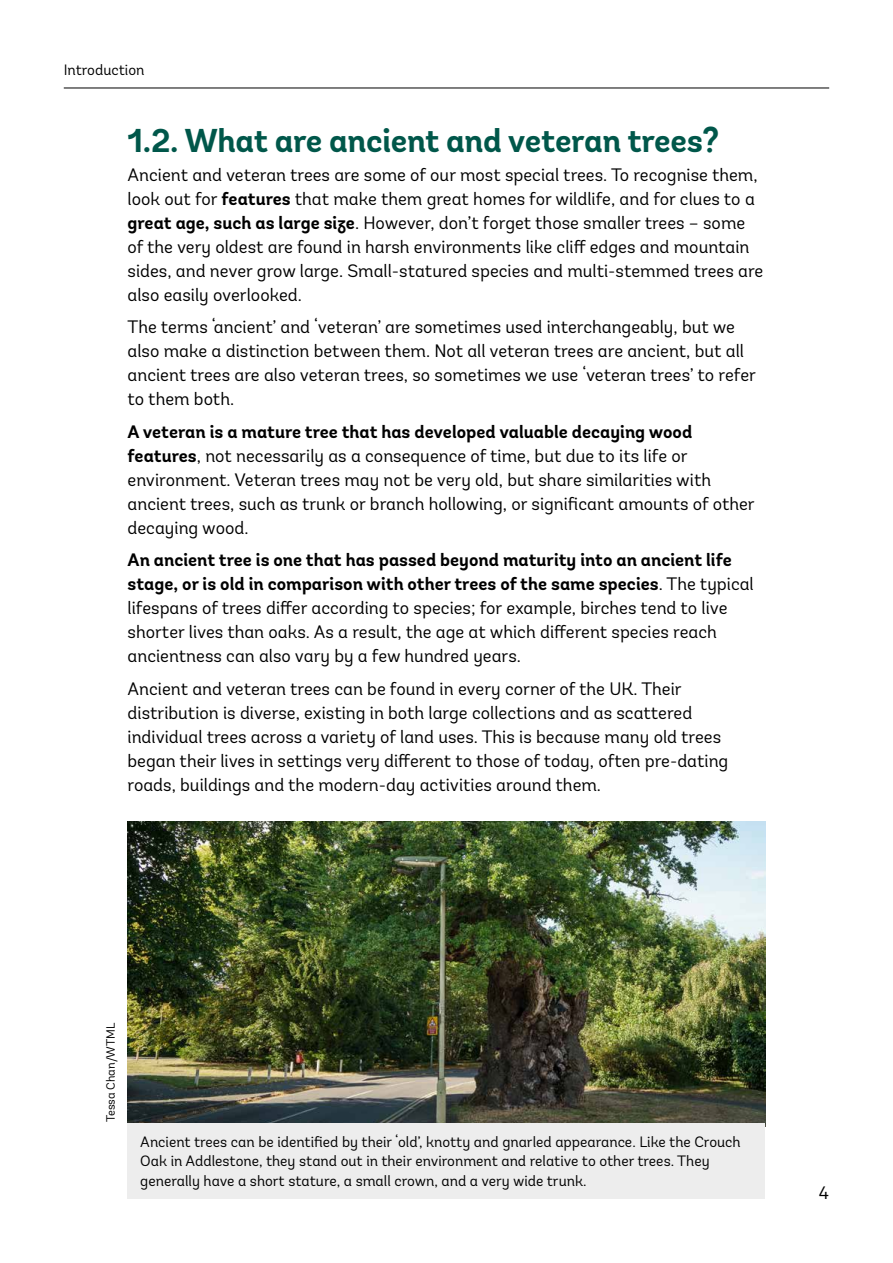
<style>
.page{position:relative;width:893px;height:1263px;background:#fff}
.page>*{position:absolute;margin:0;border:0;box-sizing:border-box;transform-origin:0 0}
.H3_sub-heading{font:700 33px "Andes";letter-spacing:-.01em;color:#00574a}
.t1{font:18px/24px "Andes";color:#000}
.t2{font:15px "Andes";color:#000}
.t3{font:12px "Andes";color:#000}
.s1{font-weight:700}
</style>
<div class="page">
<hr style="left:64px;top:88px;width:765px;height:1px;background:#000">
<img style="left:128px;top:821px;width:637px;height:302px">
<div style="left:128px;top:1123px;width:637px;height:75px;background:#ededed"></div>
<p class="t2" style="left:64px;top:61px;width:82px">Introduction</p>
<h3 class="H3_sub-heading" style="left:128px;top:120px;width:593px">1.2. What are ancient and veteran trees?</h3>
<p class="t1" style="left:128px;top:162px;width:637px">Ancient and veteran trees are some of our most special trees. To recognise them, look out for <span class="s1">features</span> that make them great homes for wildlife, and for clues to a <span class="s1">great age, such as large size</span>. However, don’t forget those smaller trees – some of the very oldest are found in harsh environments like cliff edges and mountain sides, and never grow large. Small-statured species and multi-stemmed trees are also easily overlooked.</p>
<p class="t1" style="left:128px;top:315px;width:630px">The terms ‘ancient’ and ‘veteran’ are sometimes used interchangeably, but we also make a distinction between them. Not all veteran trees are ancient, but all ancient trees are also veteran trees, so sometimes we use ‘veteran trees’ to refer to them both.</p>
<p class="t1" style="left:128px;top:419px;width:629px"><span class="s1">A veteran is a mature tree that has developed valuable decaying wood features</span>, not necessarily as a consequence of time, but due to its life or environment. Veteran trees may not be very old, but share similarities with ancient trees, such as trunk or branch hollowing, or significant amounts of other decaying wood.</p>
<p class="t1" style="left:128px;top:548px;width:628px"><span class="s1">An ancient tree is one that has passed beyond maturity into an ancient life stage, or is old in comparison with other trees of the same species</span>. The typical lifespans of trees differ according to species; for example, birches tend to live shorter lives than oaks. As a result, the age at which different species reach ancientness can also vary by a few hundred years.</p>
<p class="t1" style="left:128px;top:676px;width:602px">Ancient and veteran trees can be found in every corner of the UK. Their distribution is diverse, existing in both large collections and as scattered individual trees across a variety of land uses. This is because many old trees began their lives in settings very different to those of today, often pre-dating roads, buildings and the modern-day activities around them.</p>
<p class="t3" style="left:103px;top:1122px;width:101px;rotate:-90deg">Tessa Chan/WTML</p>
<p class="t2" style="left:140px;top:1132px;width:602px">Ancient trees can be identified by their ‘old’, knotty and gnarled appearance. Like the Crouch</p>
<p class="t2" style="left:140px;top:1171px;width:448px">generally have a short stature, a small crown, and a very wide trunk.</p>
<p class="t2" style="left:140px;top:1152px;width:571px">Oak in Addlestone, they stand out in their environment and relative to other trees. They</p>
<p class="t1" style="left:819px;top:1181px;width:12px">4</p>
</div>
